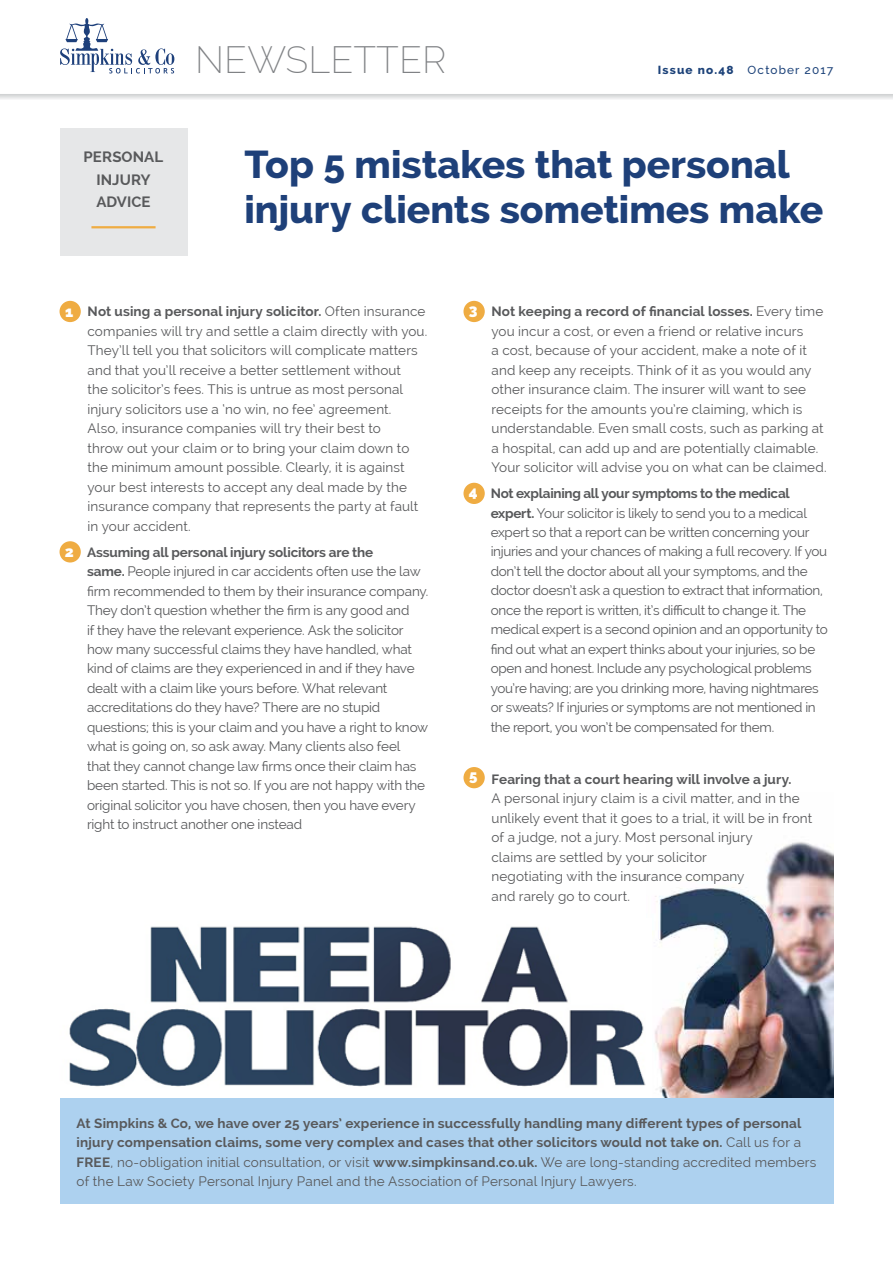
<style>
.page{position:relative;width:893px;height:1263px;background:#fff}
.page>*{position:absolute;margin:0;border:0;box-sizing:border-box;transform-origin:0 0}
.t1{font:800 39px/45px "Raleway";color:#1e4079}
.t2{font:200 37.35px "Raleway";color:#808285}
.t3{font:700 15px/22.5px "Raleway";letter-spacing:.005em;color:#58595b;text-align:center}
.t4{font:13.5px/19.5px "Raleway";letter-spacing:-.005em;color:#58595b}
.t5{font:700 13.5px/19.5px "Raleway";letter-spacing:.015em;color:#58595b}
.t6{font:500 11.7px "Raleway";letter-spacing:.1em;color:#1c4279}
.s1{font-weight:800}
.s2{font-weight:800;font-size:15px;color:#fff}
.s3{font-weight:700}
.s4{font-weight:400}
</style>
<div class="page">
<div style="left:60px;top:301px;width:21px;height:21px;background:#efac42;border-radius:50%"></div>
<div style="left:60px;top:541px;width:21px;height:21px;background:#efac42;border-radius:50%"></div>
<div style="left:463px;top:301px;width:22px;height:21px;background:#efac42;border-radius:50%"></div>
<div style="left:463px;top:483px;width:22px;height:21px;background:#efac42;border-radius:50%"></div>
<div style="left:463px;top:767px;width:22px;height:21px;background:#efac42;border-radius:50%"></div>
<svg style="left:60px;top:18px;width:114px;height:55px"></svg>
<div style="left:0;top:94px;width:893px;height:6px;background:#e3e4e5"></div>
<div style="left:60px;top:128px;width:127px;height:128px;background:#e6e7e8"></div>
<hr style="left:91px;top:226px;width:65px;height:2px;background:#efac42">
<img style="left:654px;top:842px;width:179px;height:256px">
<img style="left:69px;top:926px;width:577px;height:161px">
<div style="left:60px;top:1098px;width:773px;height:105px;background:#add1ef"></div>
<h2 class="t2" style="left:195px;top:38px;width:253px">NEWSLETTER</h2>
<p class="t6" style="left:658px;top:63px;width:177px"><span class="s1">Issue no.48</span> October 2017</p>
<p class="t3" style="left:84px;top:146px;width:81px">PERSONAL<br>INJURY<br>ADVICE</p>
<h1 class="t1" style="left:244px;top:142px;width:580px">Top 5 mistakes that personal injury clients sometimes make</h1>
<p class="t4" style="left:88px;top:302px;width:341px;text-indent:-22px"><span class="s2">1</span> <span class="s3">Not using a personal injury solicitor.</span> Often insurance companies will try and settle a claim directly with you.<br>They’ll tell you that solicitors will complicate matters and that you’ll receive a better settlement without<br>the solicitor’s fees. This is untrue as most personal injury solicitors use a ‘no win, no fee’ agreement.<br>Also, insurance companies will try their best to<br>throw out your claim or to bring your claim down to the minimum amount possible. Clearly, it is against your best interests to accept any deal made by the insurance company that represents the party at fault in your accident.</p>
<p class="t4" style="left:87px;top:542px;width:343px;text-indent:-22px"><span class="s2">2</span> <span class="s3">Assuming all personal injury solicitors are the<br>same.</span> People injured in car accidents often use the law firm recommended to them by their insurance company.<br>They don’t question whether the firm is any good and<br>if they have the relevant experience. Ask the solicitor how many successful claims they have handled, what kind of claims are they experienced in and if they have dealt with a claim like yours before. What relevant accreditations do they have? There are no stupid questions; this is your claim and you have a right to know what is going on, so ask away. Many clients also feel<br>that they cannot change law firms once their claim has been started. This is not so. If you are not happy with the original solicitor you have chosen, then you have every right to instruct another one instead</p>
<p class="t4" style="left:491px;top:302px;width:337px;text-indent:-23px"><span class="s2">3</span> <span class="s3">Not keeping a record of financial losses.</span> Every time you incur a cost, or even a friend or relative incurs<br>a cost, because of your accident, make a note of it and keep any receipts. Think of it as you would any other insurance claim. The insurer will want to see receipts for the amounts you’re claiming, which is understandable. Even small costs, such as parking at a hospital, can add up and are potentially claimable.<br>Your solicitor will advise you on what can be claimed.</p>
<p class="t4" style="left:491px;top:483px;width:339px;text-indent:-22px"><span class="s2">4</span> <span class="s3">Not explaining all your symptoms to the medical expert.</span> Your solicitor is likely to send you to a medical expert so that a report can be written concerning your injuries and your chances of making a full recovery. If you don’t tell the doctor about all your symptoms, and the doctor doesn’t ask a question to extract that information, once the report is written, it’s difficult to change it. The medical expert is a second opinion and an opportunity to find out what an expert thinks about your injuries, so be open and honest. Include any psychological problems you’re having; are you drinking more, having nightmares or sweats? If injuries or symptoms are not mentioned in the report, you won’t be compensated for them.</p>
<p class="t4" style="left:491px;top:769px;width:322px;text-indent:-22px"><sup>5</sup> <span class="s3">Fearing that a court hearing will involve a jury.<br></span>A personal injury claim is a civil matter, and in the unlikely event that it goes to a trial, it will be in front of a judge, not a jury. Most personal injury<br>claims are settled by your solicitor<br>negotiating with the insurance company<br>and rarely go to court.</p>
<p class="t5" style="left:77px;top:1113px;width:741px">At Simpkins &amp; Co, we have over 25 years’ experience in successfully handling many different types of personal injury compensation claims, some very complex and cases that other solicitors would not take on. <span class="s4">Call us for a </span>FREE<span class="s4">, no-obligation initial consultation, or visit</span> www.simpkinsand.co.uk. <span class="s4">We are long-standing accredited members of the Law Society Personal Injury Panel and the Association of Personal Injury Lawyers.</span></p>
</div>
